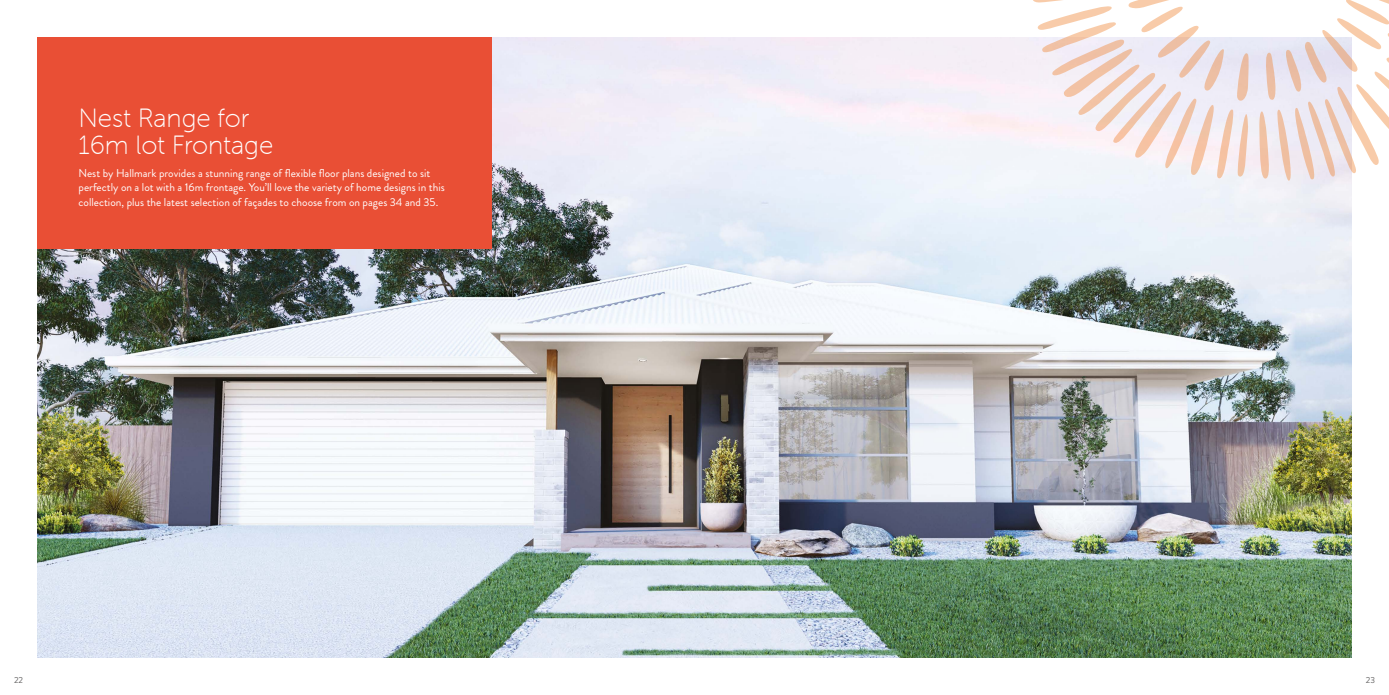
<style>
.page{position:relative;width:1389px;height:695px;background:#fff}
.page>*{position:absolute;margin:0;border:0;box-sizing:border-box;transform-origin:0 0}
.t1{font:26.25px/27.1px "Museo Sans Rounded 100";color:#fff}
.t2{font:11.38px/14.9px "Brandon Grotesque";color:#fff}
.t3{font:8.75px "Brandon Grotesque";color:#646363}
</style>
<div class="page">
<img style="left:37px;top:37px;width:1315px;height:620px">
<svg style="left:1031px;top:0;width:218px;height:181px"></svg>
<svg style="left:1258px;top:0;width:131px;height:181px"></svg>
<div style="left:37px;top:37px;width:455px;height:211px;background:#e94f35"></div>
<h1 class="t1" style="left:79px;top:105px;width:196px">Nest Range for<br>16m lot Frontage</h1>
<p class="t2" style="left:79px;top:165px;width:368px">Nest by Hallmark provides a stunning range of flexible floor plans designed to sit perfectly on a lot with a 16m frontage. You’ll love the variety of home designs in this collection, plus the latest selection of façades to choose from on pages 34 and 35.</p>
<p class="t3" style="left:14px;top:673px;width:11px">22</p>
<p class="t3" style="left:1366px;top:673px;width:11px">23</p>
</div>
